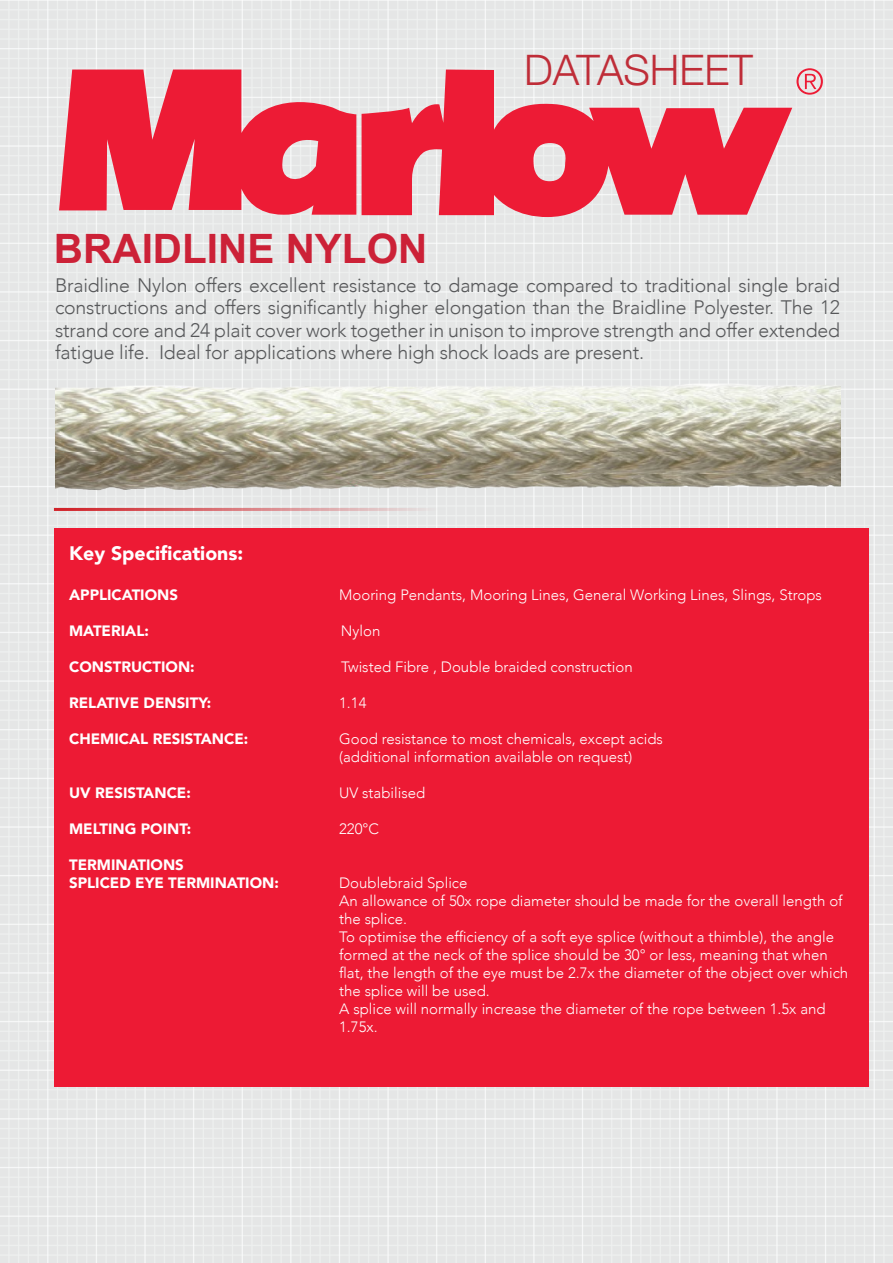
<style>
.page{position:relative;width:893px;height:1263px;background:#fff}
.page>*{position:absolute;margin:0;border:0;box-sizing:border-box;transform-origin:0 0}
.t1{font:300 42px "Helvetica Neue";color:#bf2d38}
.t2{font:700 40.5px "Arial";color:#cc2137}
.Projects_page_body_copy{font:300 19.5px/22.5px "Avenir";letter-spacing:-.01em;color:#57585a;text-align:justify}
.t3{font:900 19.5px "Avenir";color:#fff}
.t4{font:300 15px/18px "Avenir";color:#fff}
.t5{font:900 15px "Avenir";color:#fff}
</style>
<div class="page">
<img style="left:0;top:0;width:893px;height:1263px">
<hr style="left:54px;top:508px;width:392px;height:3px;background:#d1232a">
<img style="left:55px;top:381px;width:786px;height:118px">
<svg style="left:59px;top:70px;width:297px;height:146px"></svg>
<svg style="left:362px;top:70px;width:430px;height:147px;fill:#ed1b35"></svg>
<svg style="left:796px;top:68px;width:27px;height:27px"></svg>
<div style="left:54px;top:528px;width:814px;height:558px;background:#ed1a34"></div>
<p class="t1" style="left:524px;top:36px;width:230px">DATASHEET</p>
<p class="t2" style="left:54px;top:222px;width:375px">BRAIDLINE NYLON</p>
<p class="Projects_page_body_copy" style="left:55px;top:274px;width:786px">Braidline Nylon offers excellent resistance to damage compared to traditional single braid constructions and offers significantly higher elongation than the Braidline Polyester. The 12 strand core and 24 plait cover work together in unison to improve strength and offer extended fatigue life. Ideal for applications where high shock loads are present.</p>
<p class="t3" style="left:69px;top:536px;width:176px">Key Specifications:</p>
<p class="t5" style="left:69px;top:582px;width:110px">APPLICATIONS</p>
<p class="t4" style="left:339px;top:586px;width:484px">Mooring Pendants, Mooring Lines, General Working Lines, Slings, Strops</p>
<p class="t5" style="left:69px;top:618px;width:81px">MATERIAL:</p>
<p class="t4" style="left:341px;top:622px;width:41px">Nylon</p>
<p class="t5" style="left:69px;top:654px;width:127px">CONSTRUCTION:</p>
<p class="t4" style="left:341px;top:658px;width:293px">Twisted Fibre , Double braided construction</p>
<p class="t5" style="left:69px;top:690px;width:143px">RELATIVE DENSITY:</p>
<p class="t4" style="left:339px;top:694px;width:29px">1.14</p>
<p class="t5" style="left:69px;top:726px;width:181px">CHEMICAL RESISTANCE:</p>
<p class="t4" style="left:339px;top:730px;width:325px">Good resistance to most chemicals, except acids</p>
<p class="t4" style="left:339px;top:748px;width:295px">(additional information available on request)</p>
<p class="t5" style="left:69px;top:780px;width:123px">UV RESISTANCE:</p>
<p class="t4" style="left:339px;top:784px;width:88px">UV stabilised</p>
<p class="t5" style="left:69px;top:816px;width:124px">MELTING POINT:</p>
<p class="t4" style="left:339px;top:820px;width:41px">220°C</p>
<p class="t5" style="left:69px;top:852px;width:116px">TERMINATIONS</p>
<p class="t5" style="left:69px;top:870px;width:211px">SPLICED EYE TERMINATION:</p>
<p class="t4" style="left:339px;top:874px;width:130px">Doublebraid Splice</p>
<p class="t4" style="left:339px;top:892px;width:505px">An allowance of 50x rope diameter should be made for the overall length of the splice.</p>
<p class="t4" style="left:339px;top:928px;width:511px">To optimise the efficiency of a soft eye splice (without a thimble), the angle formed at the neck of the splice should be 30° or less, meaning that when flat, the length of the eye must be 2.7x the diameter of the object over which the splice will be used.</p>
<p class="t4" style="left:339px;top:1000px;width:488px">A splice will normally increase the diameter of the rope between 1.5x and<br>1.75x.</p>
</div>
